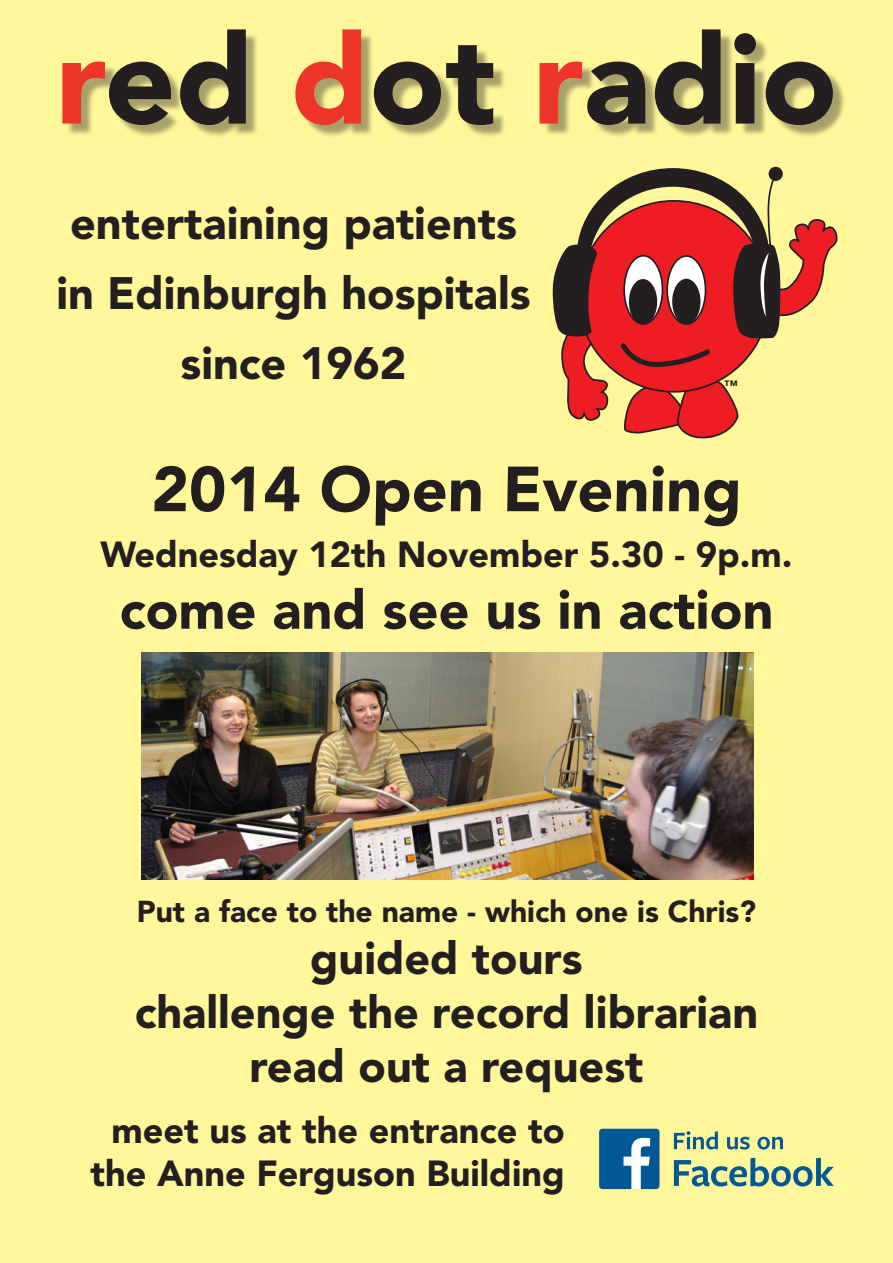
<style>
.page{position:relative;width:893px;height:1263px;background:#fff}
.page>*{position:absolute;margin:0;border:0;box-sizing:border-box;transform-origin:0 0}
.t1{font:900 124.5px "Avenir LT Std";color:#231f20}
.t2{font:900 63px "Avenir LT Std";color:#231f20}
.t3{font:900 54px "Avenir LT Std";color:#231f20}
.t4{font:900 45px/70.1px "Avenir LT Std";color:#231f20;text-align:center}
.t5{font:900 36px/43.2px "Avenir LT Std";color:#231f20;text-align:center}
.t6{font:900 30px "Avenir LT Std";color:#231f20}
.t7{font:800 13.5px "Avenir";color:#231f20}
.s1{color:#ee3529}
</style>
<div class="page">
<div style="left:0;top:451px;width:893px;height:812px;background:#fff79a"></div>
<div style="left:54px;top:1116px;width:511px;height:93px;background:#fff79a"></div>
<div style="left:0;top:0;width:893px;height:451px;background:#fff79a"></div>
<div style="left:66px;top:33px;width:780px;height:106px;background:#231f20;opacity:.4"></div>
<svg style="left:552px;top:168px;width:286px;height:271px"></svg>
<img style="left:141px;top:653px;width:612px;height:227px">
<svg style="left:674px;top:1131px;width:44px;height:18px"></svg>
<svg style="left:727px;top:1137px;width:23px;height:12px"></svg>
<svg style="left:757px;top:1137px;width:26px;height:12px"></svg>
<svg style="left:674px;top:1157px;width:160px;height:30px;background:#a0bc97"></svg>
<div style="left:599px;top:1129px;width:60px;height:60px;background:#015894;border-radius:3px"></div>
<svg style="left:623px;top:1138px;width:27px;height:51px"></svg>
<p class="t1" style="left:56px;top:5px;width:783px"><span class="s1">r</span>ed <span class="s1">d</span>ot <span class="s1">r</span>adio</p>
<p class="t4" style="left:56px;top:188px;width:476px">entertaining patients in Edinburgh hospitals since 1962</p>
<p class="t7" style="left:724px;top:377px;width:15px">™</p>
<p class="t2" style="left:151px;top:451px;width:593px">2014 Open Evening</p>
<p class="t5" style="left:101px;top:533px;width:693px">Wednesday 12th November 5.30 - 9p.m.</p>
<p class="t3" style="left:120px;top:577px;width:655px">come and see us in action</p>
<p class="t6" style="left:137px;top:893px;width:621px">Put a face to the name - which one is Chris?</p>
<p class="t4" style="left:310px;top:923px;width:274px">guided tours</p>
<p class="t4" style="left:135px;top:977px;width:625px">challenge the record librarian</p>
<p class="t4" style="left:249px;top:1031px;width:396px">read out a request</p>
<p class="t5" style="left:91px;top:1109px;width:476px">meet us at the entrance to the Anne Ferguson Building</p>
</div>
